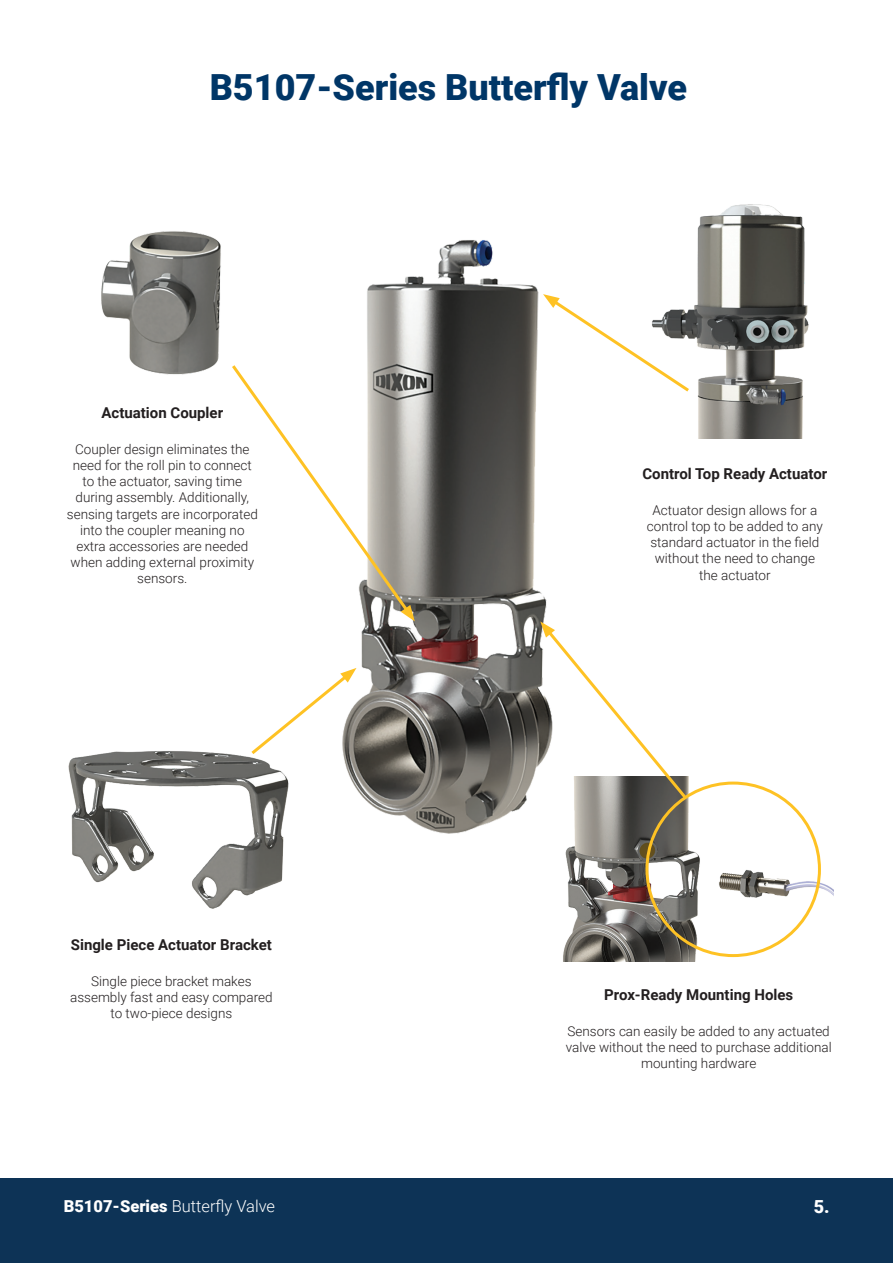
<style>
.page{position:relative;width:893px;height:1263px;background:#fff}
.page>*{position:absolute;margin:0;border:0;box-sizing:border-box;transform-origin:0 0}
.t1{font:900 36px "Roboto";color:#003667}
.t2{font:900 18px "Roboto";color:#fff}
.t3{font:300 16.5px "Roboto";color:#fff}
.t4{font:700 15px "Roboto";color:#231f20}
.t5{font:300 13.5px/16.2px "Roboto";color:#231f20;text-align:center}
.s1{font-weight:900}
</style>
<div class="page">
<div style="left:0;top:1178px;width:893px;height:85px;background:#0d3356"></div>
<img style="left:101px;top:231px;width:120px;height:144px">
<img style="left:68px;top:751px;width:221px;height:158px">
<img style="left:692px;top:204px;width:117px;height:235px">
<img style="left:563px;top:785px;width:270px;height:177px">
<img style="left:344px;top:240px;width:220px;height:602px">
<svg style="left:232px;top:362px;width:181px;height:255px"></svg>
<svg style="left:401px;top:605px;width:14px;height:16px"></svg>
<svg style="left:248px;top:668px;width:108px;height:89px"></svg>
<svg style="left:543px;top:294px;width:149px;height:100px"></svg>
<svg style="left:540px;top:621px;width:150px;height:181px"></svg>
<h1 class="t1" style="left:210px;top:62px;width:479px">B5107-Series Butterfly Valve</h1>
<p class="t4" style="left:101px;top:402px;width:123px">Actuation Coupler</p>
<p class="t5" style="left:67px;top:440px;width:192px">Coupler design eliminates the need for the roll pin to connect to the actuator, saving time during assembly. Additionally, sensing targets are incorporated into the coupler meaning no extra accessories are needed when adding external proximity sensors.</p>
<p class="t4" style="left:71px;top:934px;width:203px">Single Piece Actuator Bracket</p>
<p class="t5" style="left:70px;top:972px;width:204px">Single piece bracket makes assembly fast and easy compared to two-piece designs</p>
<p class="t4" style="left:642px;top:463px;width:186px">Control Top Ready Actuator</p>
<p class="t5" style="left:647px;top:501px;width:177px">Actuator design allows for a control top to be added to any standard actuator in the field without the need to change the actuator</p>
<p class="t4" style="left:604px;top:984px;width:191px">Prox-Ready Mounting Holes</p>
<p class="t5" style="left:566px;top:1022px;width:267px">Sensors can easily be added to any actuated valve without the need to purchase additional mounting hardware</p>
<p class="t3" style="left:64px;top:1194px;width:213px"><span class="s1">B5107-Series</span> Butterfly Valve</p>
<h2 class="t2" style="left:814px;top:1194px;width:17px">5.</h2>
</div>
